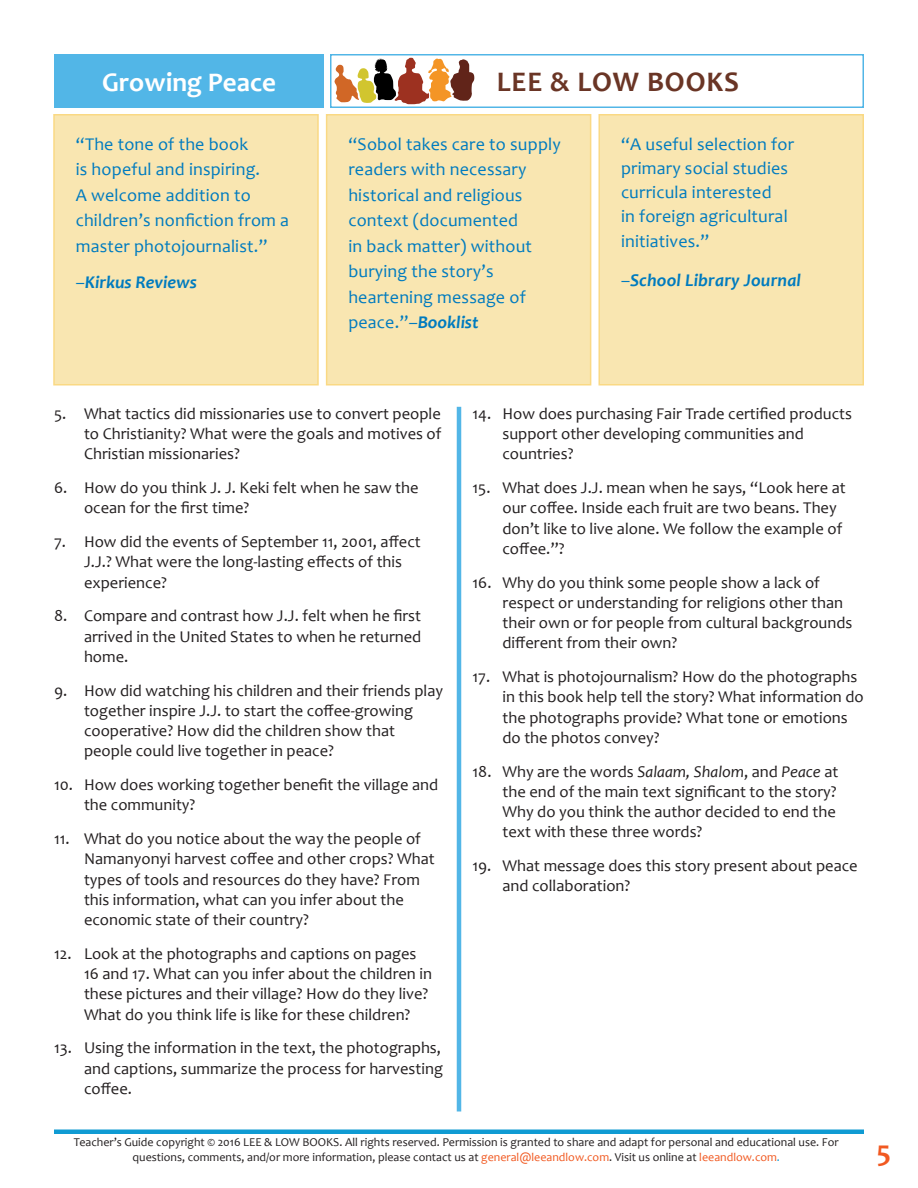
<style>
.page{position:relative;width:918px;height:1188px;background:#fff}
.page>*{position:absolute;margin:0;border:0;box-sizing:border-box;transform-origin:0 0}
.t1{font:700 30px "Candara";color:#f15921}
.t2{font:700 28.5px "Candara";letter-spacing:.03em;color:#6a3525}
.t3{font:700 27px "Candara";color:#fff}
.Call_Out{font:18px/25.5px "Candara";letter-spacing:.01em;color:#007bbf}
.text{font:18px/24.3px "Candara";letter-spacing:.01em;color:#007bbf}
.text-2{font:italic 700 18px "Candara";letter-spacing:.01em;color:#007bbf}
.Call_Out-2{font:italic 700 18px "Candara";color:#007bbf}
.t4{font:16.5px/20.2px "Candara";color:#231f20}
.t5{font:12px/14.4px "Candara";color:#231f20;text-align:center}
.s1{font-weight:400;font-style:normal}
.s2{font-weight:700;font-style:italic}
.s3{font-style:italic}
.s4{color:#f15921}
.s5{color:#0f9bd3}
</style>
<div class="page">
<div style="left:54px;top:54px;width:270px;height:54px;background:#52b6e7"></div>
<svg style="left:334px;top:58px;width:140px;height:46px"></svg>
<div style="left:330px;top:54px;width:534px;height:54px;border:2px solid #52b6e7"></div>
<hr style="left:54px;top:1130px;width:810px;height:4px;background:#0f9bd3">
<hr style="left:457px;top:407px;width:4px;height:705px;background:#52b6e7">
<div style="left:54px;top:115px;width:264px;height:270px;background:#f9e6b1"></div>
<div style="left:53px;top:114px;width:266px;height:272px;border:2px solid #fad984"></div>
<div style="left:327px;top:115px;width:264px;height:270px;background:#f9e6b1"></div>
<div style="left:326px;top:114px;width:265px;height:272px;border:2px solid #fad984"></div>
<div style="left:599px;top:115px;width:264px;height:270px;background:#f9e6b1"></div>
<div style="left:598px;top:114px;width:266px;height:272px;border:2px solid #fad984"></div>
<h3 class="t3" style="left:102px;top:65px;width:175px">Growing Peace</h3>
<h2 class="t2" style="left:497px;top:64px;width:244px">LEE &amp; LOW BOOKS</h2>
<p class="Call_Out" style="left:76px;top:131px;width:215px">“The tone of the book<br>is hopeful and inspiring.<br>A welcome addition to children’s nonfiction from a master photojournalist.”</p>
<p class="Call_Out-2" style="left:76px;top:270px;width:123px"><span class="s1">–</span>Kirkus Reviews</p>
<p class="Call_Out" style="left:348px;top:131px;width:214px">“Sobol takes care to supply readers with necessary historical and religious context (documented<br>in back matter) without burying the story’s heartening message of peace.”–<span class="s2">Booklist</span></p>
<p class="text" style="left:621px;top:131px;width:175px">“A useful selection for primary social studies curricula interested<br>in foreign agricultural initiatives.”</p>
<p class="text-2" style="left:621px;top:269px;width:182px"><span class="s1">–</span>School Library Journal</p>
<p class="t4" style="left:84px;top:403px;width:359px;text-align:justify;text-indent:-30px">5. What tactics did missionaries use to convert people to Christianity? What were the goals and motives of Christian missionaries?</p>
<p class="t4" style="left:84px;top:477px;width:336px;text-indent:-30px">6. How do you think J. J. Keki felt when he saw the ocean for the first time?</p>
<p class="t4" style="left:84px;top:531px;width:338px;text-indent:-30px">7. How did the events of September 11, 2001, affect<br>J.J.? What were the long-lasting effects of this experience?</p>
<p class="t4" style="left:84px;top:606px;width:339px;text-align:justify;text-indent:-30px">8. Compare and contrast how J.J. felt when he first arrived in the United States to when he returned home.</p>
<p class="t4" style="left:84px;top:680px;width:361px;text-indent:-30px">9. How did watching his children and their friends play together inspire J.J. to start the coffee-growing cooperative? How did the children show that people could live together in peace?</p>
<p class="t4" style="left:84px;top:774px;width:356px;text-indent:-30px">10. How does working together benefit the village and the community?</p>
<p class="t4" style="left:84px;top:828px;width:352px;text-indent:-30px">11. What do you notice about the way the people of Namanyonyi harvest coffee and other crops? What types of tools and resources do they have? From this information, what can you infer about the economic state of their country?</p>
<p class="t4" style="left:84px;top:943px;width:350px;text-indent:-30px">12. Look at the photographs and captions on pages 16 and 17. What can you infer about the children in these pictures and their village? How do they live?<br>What do you think life is like for these children?</p>
<p class="t4" style="left:84px;top:1038px;width:360px;text-align:justify;text-indent:-30px">13. Using the information in the text, the photographs, and captions, summarize the process for harvesting coffee.</p>
<p class="t4" style="left:502px;top:403px;width:351px;text-indent:-30px">14. How does purchasing Fair Trade certified products support other developing communities and countries?</p>
<p class="t4" style="left:502px;top:477px;width:345px;text-indent:-30px">15. What does J.J. mean when he says, “Look here at our coffee. Inside each fruit are two beans. They don’t like to live alone. We follow the example of coffee.”?</p>
<p class="t4" style="left:502px;top:572px;width:351px;text-indent:-30px">16. Why do you think some people show a lack of respect or understanding for religions other than their own or for people from cultural backgrounds different from their own?</p>
<p class="t4" style="left:502px;top:666px;width:363px;text-indent:-30px">17. What is photojournalism? How do the photographs in this book help tell the story? What information do the photographs provide? What tone or emotions do the photos convey?</p>
<p class="t4" style="left:502px;top:761px;width:337px;text-indent:-30px">18. Why are the words <span class="s3">Salaam, Shalom</span>, and <span class="s3">Peace</span> at the end of the main text significant to the story?<br>Why do you think the author decided to end the text with these three words?</p>
<p class="t4" style="left:502px;top:855px;width:357px;text-indent:-30px">19. What message does this story present about peace and collaboration?</p>
<p class="t5" style="left:74px;top:1135px;width:766px">Teacher’s Guide copyright © 2016 LEE &amp; LOW BOOKS. All rights reserved. Permission is granted to share and adapt for personal and educational use. For questions, comments, and/or more information, please contact us at <span class="s4">general@leeandlow.com</span>. Visit us online at <span class="s4">leeandlow.com</span><span class="s5">.</span></p>
<p class="t1" style="left:877px;top:1133px;width:16px">5</p>
</div>
